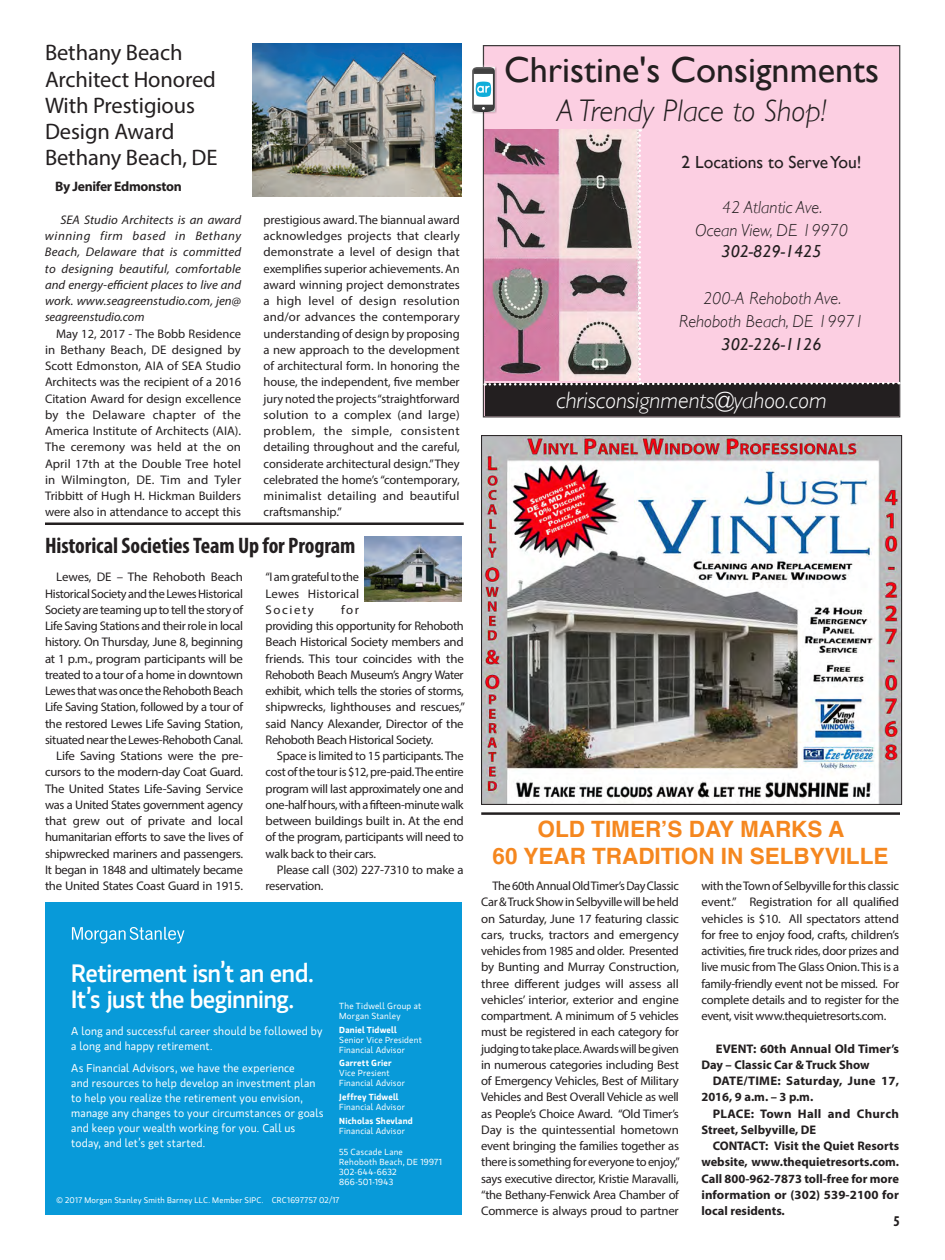
<style>
.page{position:relative;width:945px;height:1260px;background:#fff}
.page>*{position:absolute;margin:0;border:0;box-sizing:border-box;transform-origin:0 0}
.Author{font:36.25px "Gill Sans";color:#231f20}
.Author-2{font:italic 300 31.25px "Gill Sans";color:#231f20}
.t1{font:500 25px/26.2px "MS Gloriola II Std";letter-spacing:-.025em;color:#fff}
.Author-3{font:italic 300 23.75px "Gill Sans";color:#fff}
.Body_1{font:22.5px/26.2px "Myriad Pro";letter-spacing:-.005em;color:#231f20}
.No_Spacing{font:700 22.5px/27px "Helvetica";color:#f5871f;text-align:center}
.Body_1-2{font:700 condensed 22.5px "Myriad Pro";letter-spacing:-.005em;color:#231f20}
.Author-4{font:italic 300 17.5px/21px "Gill Sans";color:#231f20;text-align:center}
.Author-5{font:17.5px "Gill Sans";color:#231f20}
.Author-6{font:italic 17.5px "Gill Sans";color:#231f20}
.t2{font:700 condensed 15px "Myriad Pro";color:#231f20}
.Body_1-3{font:700 13.75px "Myriad Pro";letter-spacing:-.025em;color:#231f20}
.Body_1-4{font:12.5px/16.2px "Myriad Pro";letter-spacing:-.025em;color:#231f20;text-align:justify}
.Body_1-5{font:700 12.5px/16.2px "Myriad Pro";letter-spacing:.005em;color:#231f20}
.Body_1-6{font:italic 12.5px/16.2px "Myriad Pro";color:#231f20;text-align:justify}
.t3{font:11.25px/15px "MS Gloriola II Std";letter-spacing:.015em;color:#fff}
.t4{font:8.75px/10px "MS Gloriola II Std";letter-spacing:.025em;color:#fff}
.t5{font:700 8.75px/10px "MS Gloriola II Std";letter-spacing:.02em;color:#fff}
.t6{font:8.12px "MS Gloriola II Std";letter-spacing:.03em;color:#fff}
.s1{font-weight:700}
.s2{font-weight:400}
</style>
<div class="page">
<img style="left:483px;top:437px;width:417px;height:366px">
<div style="left:481px;top:435px;width:421px;height:370px;border:1px solid #231f20"></div>
<div style="left:483px;top:46px;width:417px;height:371px;background:#fccfe2"></div>
<div style="left:485px;top:383px;width:413px;height:33px;background:#231f20"></div>
<svg style="left:485px;top:129px;width:414px;height:258px"></svg>
<div style="left:46px;top:902px;width:416px;height:313px;background:#089ad9"></div>
<svg style="left:72px;top:927px;width:112px;height:16px"></svg>
<img style="left:252px;top:43px;width:209px;height:154px">
<hr style="left:45px;top:522px;width:419px;height:3px;background:#231f20">
<img style="left:365px;top:536px;width:97px;height:65px">
<hr style="left:481px;top:812px;width:419px;height:3px;background:#231f20">
<div style="left:470px;top:65px;width:27px;height:49px;background:#231f20;opacity:.25"></div>
<p class="Body_1" style="left:45px;top:39px;width:174px">Bethany Beach<br>Architect Honored<br>With Prestigious<br>Design Award<br>Bethany Beach, DE</p>
<p class="Body_1-3" style="left:55px;top:177px;width:128px">By Jenifer Edmonston</p>
<p class="Body_1-6" style="left:45px;top:211px;width:198px;text-indent:15px">SEA Studio Architects is an award winning firm based in Bethany Beach, Delaware that is committed to designing beautiful, comfortable and energy-efficient places to live and work. www.seagreenstudio.com, jen@ seagreenstudio.com</p>
<p class="Body_1-4" style="left:45px;top:325px;width:198px;text-indent:11px">May 12, 2017 - The Bobb Residence in Bethany Beach, DE designed by Scott Edmonston, AIA of SEA Studio Architects was the recipient of a 2016<br>Citation Award for design excellence by the Delaware chapter of the America Institute of Architects (AIA).<br>The ceremony was held at the on April 17th at the Double Tree hotel in Wilmington, DE. Tim and Tyler Tribbitt of Hugh H. Hickman Builders were also in attendance to accept this</p>
<p class="Body_1-4" style="left:264px;top:211px;width:198px">prestigious award. The biannual award acknowledges projects that clearly demonstrate a level of design that exemplifies superior achievements. An award winning project demonstrates a high level of design resolution and/or advances the contemporary understanding of design by proposing a new approach to the development of architectural form. In honoring the house, the independent, five member jury noted the projects “straightforward solution to a complex (and large) problem, the simple, consistent detailing throughout and the careful, considerate architectural design.” They celebrated the home’s “contemporary, minimalist detailing and beautiful craftsmanship.”</p>
<p class="Body_1-2" style="left:45px;top:532px;width:312px">Historical Societies Team Up for Program</p>
<p class="Body_1-4" style="left:45px;top:569px;width:200px;text-indent:11px">Lewes, DE – The Rehoboth Beach Historical Society and the Lewes Historical Society are teaming up to tell the story of Life Saving Stations and their role in local history. On Thursday, June 8, beginning at 1 p.m., program participants will be treated to a tour of a home in downtown Lewes that was once the Rehoboth Beach Life Saving Station, followed by a tour of the restored Lewes Life Saving Station, situated near the Lewes-Rehoboth Canal.</p>
<p class="Body_1-4" style="left:45px;top:747px;width:200px;text-indent:11px">Life Saving Stations were the pre&shy;cursors to the modern-day Coat Guard.<br>The United States Life-Saving Service was a United States government agency that grew out of private and local humanitarian efforts to save the lives of shipwrecked mariners and passengers.<br>It began in 1848 and ultimately became the United States Coast Guard in 1915.</p>
<p class="Body_1-4" style="left:266px;top:569px;width:95px">“I am grateful to the Lewes Historical Society</p>
<p class="Body_1-4" style="left:266px;top:601px;width:201px;text-align:left;text-indent:75px">for<br>providing this opportunity for Rehoboth Beach Historical Society members and friends. This tour coincides with the Rehoboth Beach Museum’s Angry Water exhibit, which tells the stories of storms, shipwrecks, lighthouses and rescues,” said Nancy Alexander, Director of the Rehoboth Beach Historical Society.</p>
<p class="Body_1-4" style="left:266px;top:747px;width:200px;text-indent:11px">Space is limited to 15 participants. The cost of the tour is $12, pre-paid. The entire program will last approximately one and one-half hours, with a fifteen-minute walk between buildings built in. At the end of the program, participants will need to walk back to their cars.</p>
<p class="Body_1-4" style="left:266px;top:861px;width:200px;text-indent:11px">Please call (302) 227-7310 to make a reservation.</p>
<p class="t1" style="left:71px;top:960px;width:244px">Retirement isn’t an end.<br>It’s just the beginning.</p>
<p class="t3" style="left:71px;top:1023px;width:253px">A long and successful career should be followed by a long and happy retirement.</p>
<p class="t3" style="left:71px;top:1061px;width:254px">As Financial Advisors, we have the experience<br>and resources to help develop an investment plan to help you realize the retirement you envision, manage any changes to your circumstances or goals and keep your wealth working for you. Call us today, and let’s get started.</p>
<p class="t4" style="left:339px;top:1001px;width:84px">The Tidwell Group at<br>Morgan Stanley</p>
<p class="t4" style="left:339px;top:1024px;width:84px"><span class="s1">Daniel Tidwell<br></span>Senior Vice President<br>Financial Advisor</p>
<p class="t4" style="left:339px;top:1058px;width:67px"><span class="s1">Garrett Grier<br></span>Vice Presient<br>Financial Advisor</p>
<p class="t4" style="left:339px;top:1092px;width:67px"><span class="s1">Jeffrey Tidwell<br></span>Financial Advisor</p>
<p class="t5" style="left:339px;top:1115px;width:75px">Nicholas Shevland<br><span class="s2">Financial Advisor</span></p>
<p class="t4" style="left:339px;top:1147px;width:104px">55 Cascade Lane<br>Rehoboth Beach, DE 19971<br>302-644-6632<br>866-501-1943</p>
<p class="t6" style="left:57px;top:1195px;width:284px">© 2017 Morgan Stanley Smith Barney LLC. Member SIPC. CRC1697757 02/17</p>
<p class="Author" style="left:504px;top:48px;width:377px">Christine's Consignments</p>
<p class="Author-2" style="left:557px;top:93px;width:271px">A Trendy Place to Shop!</p>
<p class="Author-5" style="left:682px;top:152px;width:182px">2 Locations to Serve You!</p>
<p class="Author-4" style="left:722px;top:197px;width:102px">42 Atlantic Ave.</p>
<p class="Author-4" style="left:695px;top:220px;width:154px">Ocean View, DE 19970<br><span class="s2">302-829-1425</span></p>
<p class="Author-4" style="left:703px;top:287px;width:140px">200-A Rehoboth Ave.</p>
<p class="Author-4" style="left:679px;top:311px;width:186px">Rehoboth Beach, DE 19971</p>
<p class="Author-6" style="left:722px;top:334px;width:101px">302-226-1126</p>
<p class="Author-3" style="left:557px;top:387px;width:272px">chrisconsignments@yahoo.com</p>
<p class="No_Spacing" style="left:493px;top:815px;width:397px">OLD TIMER’S DAY MARKS A<br>60 YEAR TRADITION IN SELBYVILLE</p>
<p class="Body_1-4" style="left:481px;top:877px;width:200px;text-indent:11px">The 60th Annual Old Timer’s Day Classic Car &amp; Truck Show in Selbyville will be held on Saturday, June 17 featuring classic cars, trucks, tractors and emergency vehicles from 1985 and older. Presented by Bunting and Murray Construction, three different judges will assess all vehicles’ interior, exterior and engine compartment. A minimum of 5 vehicles must be registered in each category for judging to take place. Awards will be given in numerous categories including Best of Emergency Vehicles, Best of Military Vehicles and Best Overall Vehicle as well as People’s Choice Award. “Old Timer’s Day is the quintessential hometown event bringing the families together as there is something for everyone to enjoy,” says executive director, Kristie Maravalli, “the Bethany-Fenwick Area Chamber of Commerce is always proud to partner</p>
<p class="Body_1-4" style="left:701px;top:877px;width:199px">with the Town of Selbyville for this classic event.” Registration for all qualified vehicles is $10. All spectators attend for free to enjoy food, crafts, children’s activities, fire truck rides, door prizes and live music from The Glass Onion. This is a family-friendly event not be missed. For complete details and to register for the event, visit www.thequietresorts.com.</p>
<p class="Body_1-5" style="left:701px;top:1040px;width:199px;text-indent:14px">EVENT: 60th Annual Old Timer’s<br>Day – Classic Car &amp; Truck Show</p>
<p class="Body_1-5" style="left:701px;top:1072px;width:199px;text-indent:11px">DATE/TIME: Saturday, June 17,<br>2016, 9 a.m. – 3 p.m.</p>
<p class="Body_1-5" style="left:701px;top:1105px;width:199px;text-indent:11px">PLACE: Town Hall and Church<br>Street, Selbyville, DE</p>
<p class="Body_1-5" style="left:701px;top:1137px;width:199px;text-align:justify;text-indent:11px">CONTACT: Visit the Quiet Resorts website, www.thequietresorts.com.<br>Call 800-962-7873 toll-free for more information or (302) 539-2100 for local residents.</p>
<p class="t2" style="left:894px;top:1212px;width:8px">5</p>
</div>
